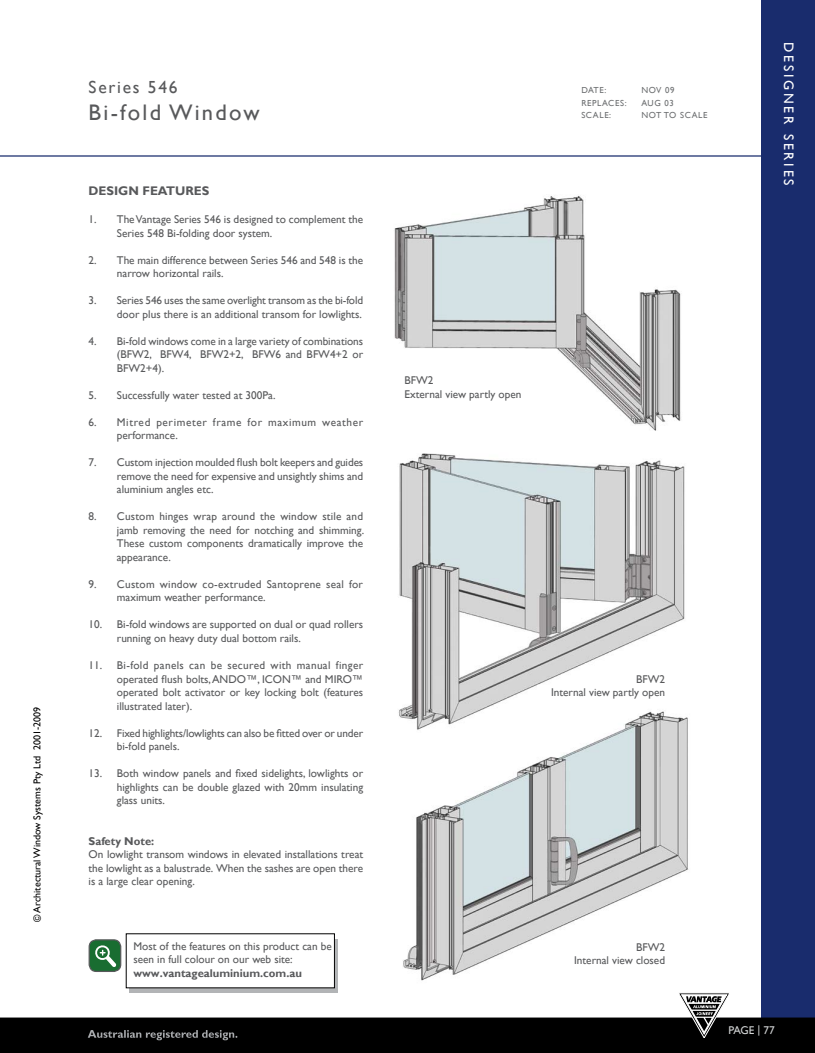
<style>
.page{position:relative;width:815px;height:1053px;background:#fff}
.page>*{position:absolute;margin:0;border:0;box-sizing:border-box;transform-origin:0 0}
.t1{font:22.5px "Gill Sans";letter-spacing:.1em;color:#58595b}
.t2{font:17.5px "Gill Sans";letter-spacing:.1em;color:#58595b}
.t3{font:13.75px "Gill Sans";letter-spacing:.2em;color:#fff}
.t4{font:700 12.5px "Gill Sans";color:#58595b}
.t5{font:11.25px/13.5px "Gill Sans";color:#58595b}
.t6{font:11.25px/13.5px "Gill Sans";letter-spacing:.025em;color:#58595b}
.t7{font:11.25px/13.5px "Gill Sans";letter-spacing:.055em;color:#58595b}
.t8{font:700 11.25px "Gill Sans";color:#58595b}
.t9{font:11.25px "Gill Sans";letter-spacing:-.02em;color:#d1d3d4}
.t10{font:10px "Gill Sans";color:#000}
.t11{font:8.75px "Gill Sans";letter-spacing:.07em;color:#6d6f71}
</style>
<div class="page">
<div style="left:761px;top:0;width:54px;height:1052px;background:#192c6d"></div>
<hr style="left:0;top:155px;width:772px;height:2px;background:#192c6d">
<svg style="left:0;top:992px;width:815px;height:60px"></svg>
<div style="left:89px;top:939px;width:32px;height:32px;background:#196d31;border-radius:7px"></div>
<div style="left:89px;top:939px;width:32px;height:32px;border:1px solid #58595b;border-radius:7px"></div>
<svg style="left:95px;top:945px;width:21px;height:22px"></svg>
<img style="left:394px;top:195px;width:287px;height:236px">
<img style="left:403px;top:754px;width:286px;height:227px">
<img style="left:398px;top:453px;width:290px;height:301px">
<svg style="left:130px;top:939px;width:208px;height:53px"></svg>
<div style="left:126px;top:933px;width:208px;height:54px;background:#fff"></div>
<p class="t10" style="left:31px;top:921px;width:216px;rotate:-90deg">© Architectural Window Systems Pty Ltd 2001-2009</p>
<h2 class="t2" style="left:89px;top:77px;width:91px">Series 546</h2>
<h1 class="t1" style="left:89px;top:100px;width:173px">Bi-fold Window</h1>
<p class="t4" style="left:89px;top:183px;width:10px">Design</p>
<p class="t4" style="left:142px;top:183px;width:17px">Features</p>
<p class="t5" style="left:117px;top:213px;width:248px;text-indent:-28px">1. The Vantage Series 546 is designed to complement the<br>Series 548 Bi-folding door system.</p>
<p class="t5" style="left:117px;top:253px;width:248px;text-indent:-28px">2. The main difference between Series 546 and 548 is the narrow horizontal rails.</p>
<p class="t5" style="left:89px;top:294px;width:276px;text-align:right">3. Series 546 uses the same overlight transom as the bi-fold door plus there is an additional transom for lowlights.</p>
<p class="t5" style="left:117px;top:334px;width:248px;text-align:justify;text-indent:-28px">4. Bi-fold windows come in a large variety of combinations (BFW2, BFW4, BFW2+2, BFW6 and BFW4+2 or BFW2+4).</p>
<p class="t5" style="left:89px;top:388px;width:188px">5. Successfully water tested at 300Pa.</p>
<p class="t7" style="left:117px;top:415px;width:248px;text-indent:-28px">6. Mitred perimeter frame for maximum weather performance.</p>
<p class="t5" style="left:117px;top:456px;width:248px;text-align:justify;text-indent:-28px">7. Custom injection moulded flush bolt keepers and guides remove the need for expensive and unsightly shims and aluminium angles etc.</p>
<p class="t5" style="left:117px;top:510px;width:249px;text-align:justify;text-indent:-28px">8. Custom hinges wrap around the window stile and jamb removing the need for notching and shimming.<br>These custom components dramatically improve the appearance.</p>
<p class="t6" style="left:117px;top:577px;width:248px;text-indent:-28px">9. Custom window co-extruded Santoprene seal for maximum weather performance.</p>
<p class="t5" style="left:117px;top:618px;width:248px;text-indent:-28px">10. Bi-fold windows are supported on dual or quad rollers running on heavy duty dual bottom rails.</p>
<p class="t5" style="left:117px;top:658px;width:248px;text-align:justify;text-indent:-28px">11. Bi-fold panels can be secured with manual finger operated flush bolts, ANDO™, ICON™ and MIRO™ operated bolt activator or key locking bolt (features illustrated later).</p>
<p class="t5" style="left:117px;top:726px;width:248px;text-indent:-28px">12. Fixed highlights/lowlights can also be fitted over or under bi-fold panels.</p>
<p class="t5" style="left:117px;top:766px;width:248px;text-align:justify;text-indent:-28px">13. Both window panels and fixed sidelights, lowlights or highlights can be double glazed with 20mm insulating glass units.</p>
<p class="t8" style="left:89px;top:834px;width:67px">Safety Note:</p>
<p class="t5" style="left:89px;top:847px;width:276px;text-align:justify">On lowlight transom windows in elevated installations treat the lowlight as a balustrade. When the sashes are open there is a large clear opening.</p>
<p class="t5" style="left:133px;top:939px;width:200px">Most of the features on this product can be seen in full colour on our web site:</p>
<p class="t8" style="left:133px;top:966px;width:170px">www.vantagealuminium.com.au</p>
<p class="t11" style="left:581px;top:85px;width:13px">Date</p>
<p class="t11" style="left:604px;top:85px;width:3px">:</p>
<p class="t11" style="left:641px;top:85px;width:35px">NOV 09</p>
<p class="t11" style="left:581px;top:97px;width:13px">Replaces</p>
<p class="t11" style="left:625px;top:97px;width:12px">: aug</p>
<p class="t11" style="left:665px;top:97px;width:11px">03</p>
<p class="t11" style="left:581px;top:110px;width:12px">Scale</p>
<p class="t11" style="left:609px;top:110px;width:3px">:</p>
<p class="t11" style="left:641px;top:110px;width:46px">Notto scale</p>
<p class="t5" style="left:405px;top:374px;width:118px">BFW2<br>External view partly open</p>
<p class="t3" style="left:797px;top:42px;width:145px;rotate:90deg">DESIGNER SERIES</p>
<p class="t5" style="left:551px;top:672px;width:115px;text-align:right">BFW2<br>Internal view partly open</p>
<p class="t5" style="left:574px;top:940px;width:92px;text-align:right">BFW2<br>Internal view closed</p>
<p class="t9" style="left:729px;top:1023px;width:48px">PAGE | 77</p>
</div>
